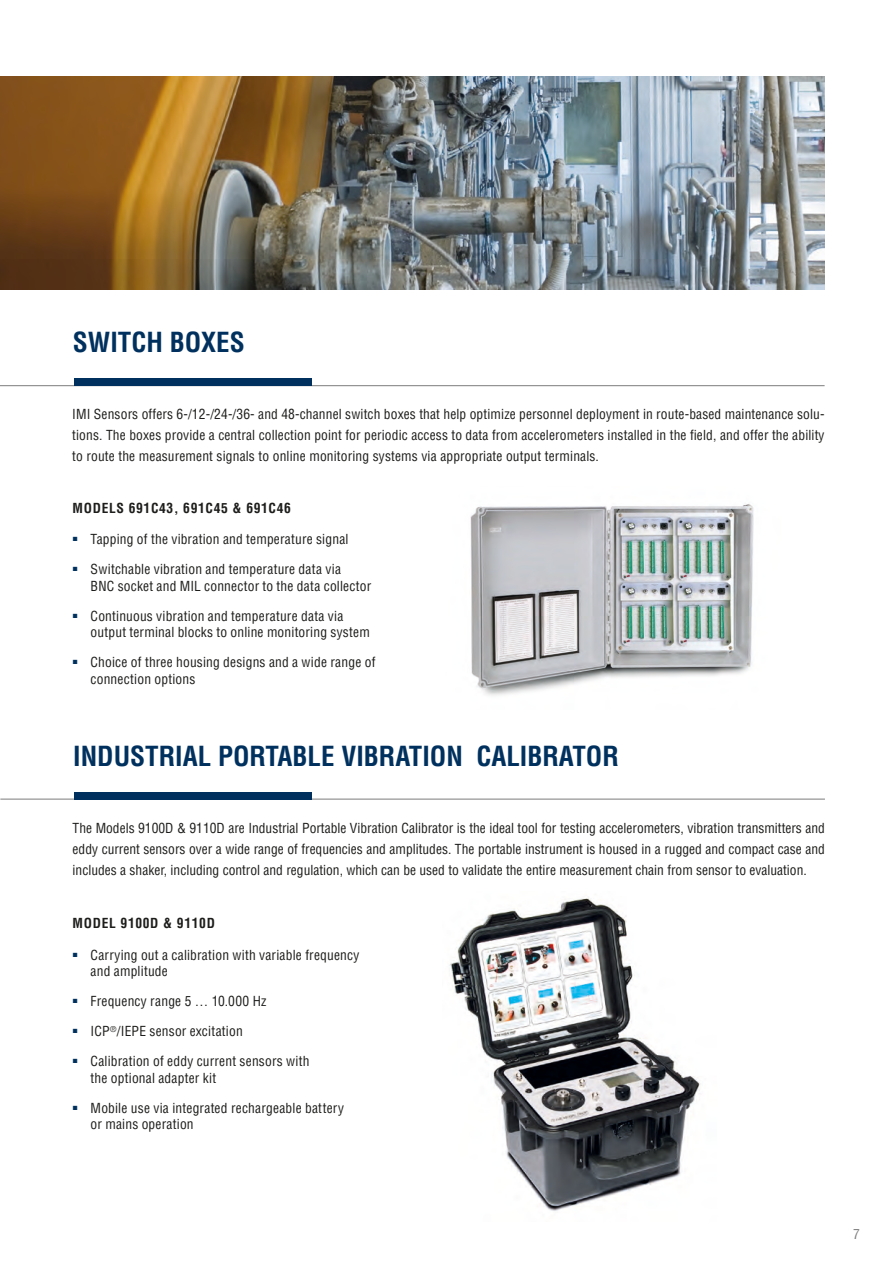
<style>
.page{position:relative;width:893px;height:1263px;background:#fff}
.page>*{position:absolute;margin:0;border:0;box-sizing:border-box;transform-origin:0 0}
.Innen_Headline_Blau{font:700 condensed 27px "Helvetica LT Pro";color:#00315e}
.t1{font:condensed 13.5px/16.5px "Helvetica LT Pro";letter-spacing:.015em;color:#1d1d1b}
.Bullets_PROD_-_Descr{font:700 condensed 13.5px "Helvetica LT Pro";letter-spacing:.05em;color:#1d1d1b}
.t2{font:condensed 13.5px "Helvetica LT Pro";color:#7c7c7c}
</style>
<div class="page">
<hr style="left:0;top:385px;width:825px;height:1px;background:#7c7c7c">
<div style="left:74px;top:378px;width:237px;height:8px;background:#00315e"></div>
<hr style="left:0;top:799px;width:825px;height:1px;background:#7c7c7c">
<div style="left:74px;top:792px;width:238px;height:7px;background:#00315e"></div>
<img style="left:0;top:77px;width:825px;height:212px">
<img style="left:470px;top:504px;width:284px;height:192px">
<img style="left:449px;top:897px;width:251px;height:314px">
<p class="Innen_Headline_Blau" style="left:73px;top:324px;width:173px">SWITCH BOXES</p>
<p class="t1" style="left:72px;top:404px;width:754px;line-height:21px;text-align:justify">IMI Sensors offers 6-/12-/24-/36- and 48-channel switch boxes that help optimize personnel deployment in route-based maintenance solu&shy;tions. The boxes provide a central collection point for periodic access to data from accelerometers installed in the field, and offer the ability to route the measurement signals to online monitoring systems via appropriate output terminals.</p>
<p class="Bullets_PROD_-_Descr" style="left:73px;top:499px;width:220px">MODELS 691C43, 691C45 &amp; 691C46</p>
<p class="t1" style="left:73px;top:531px;width:277px"><sup>■</sup> Tapping of the vibration and temperature signal</p>
<p class="t1" style="left:91px;top:561px;width:282px;text-indent:-18px"><sup>■</sup> Switchable vibration and temperature data via<br>BNC socket and MIL connector to the data collector</p>
<p class="t1" style="left:91px;top:607px;width:281px;text-indent:-18px"><sup>■</sup> Continuous vibration and temperature data via output terminal blocks to online monitoring system</p>
<p class="t1" style="left:91px;top:654px;width:286px;text-indent:-18px"><sup>■</sup> Choice of three housing designs and a wide range of connection options</p>
<p class="Innen_Headline_Blau" style="left:73px;top:738px;width:547px">INDUSTRIAL PORTABLE VIBRATION CALIBRATOR</p>
<p class="t1" style="left:73px;top:817px;width:754px;line-height:21px;text-align:justify">The Models 9100D &amp; 9110D are Industrial Portable Vibration Calibrator is the ideal tool for testing accelerometers, vibration transmitters and eddy current sensors over a wide range of frequencies and amplitudes. The portable instrument is housed in a rugged and compact case and includes a shaker, including control and regulation, which can be used to validate the entire measurement chain from sensor to evaluation.</p>
<p class="Bullets_PROD_-_Descr" style="left:73px;top:914px;width:144px">MODEL 9100D &amp; 9110D</p>
<p class="t1" style="left:91px;top:946px;width:270px;text-indent:-18px"><sup>■</sup> Carrying out a calibration with variable frequency and amplitude</p>
<p class="t1" style="left:73px;top:993px;width:195px"><sup>■</sup> Frequency range 5 … 10.000 Hz</p>
<p class="t1" style="left:73px;top:1023px;width:172px"><sup>■</sup> ICP<sup>®</sup>/IEPE sensor excitation</p>
<p class="t1" style="left:91px;top:1053px;width:220px;text-indent:-18px"><sup>■</sup> Calibration of eddy current sensors with the optional adapter kit</p>
<p class="t1" style="left:91px;top:1099px;width:255px;text-indent:-18px"><sup>■</sup> Mobile use via integrated rechargeable battery or mains operation</p>
<p class="t2" style="left:853px;top:1225px;width:8px">7</p>
</div>
